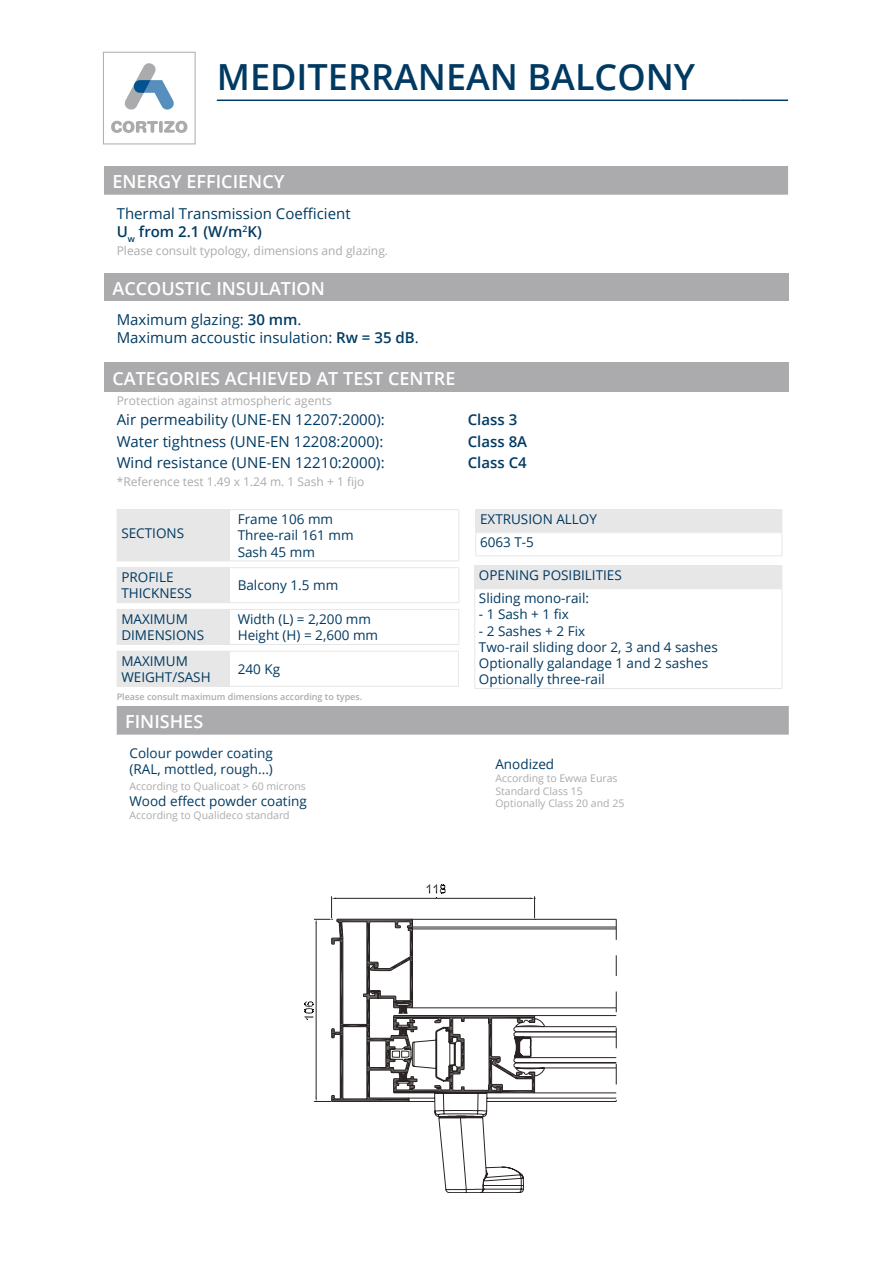
<style>
.page{position:relative;width:893px;height:1263px;background:#fff}
.page>*{position:absolute;margin:0;border:0;box-sizing:border-box;transform-origin:0 0}
.t1{font:600 36px "Open Sans";color:#003a62}
.t2{font:600 18px "Open Sans";color:#fff}
.t3{font:15px/18px "Open Sans";color:#003a62}
.t4{font:600 15px "Open Sans";color:#003a62}
.t5{font:13.5px/16.2px "Open Sans";color:#003a62}
.t6{font:12px "Open Sans";color:#ababad}
.t7{font:10.5px/12.6px "Open Sans";color:#ababad}
.t8{font:600 9px "Open Sans";color:#ababad}
.s1{font-weight:600}
</style>
<div class="page">
<svg style="left:103px;top:52px;width:93px;height:92px"></svg>
<div style="left:104px;top:166px;width:684px;height:29px;background:#ababad"></div>
<div style="left:104px;top:274px;width:684px;height:27px;background:#ababad"></div>
<div style="left:104px;top:362px;width:685px;height:29px;background:#ababad"></div>
<div style="left:117px;top:510px;width:112px;height:51px;background:#e7e7e8"></div>
<hr style="left:229px;top:509px;width:230px;height:1px;background:#e7e7e8">
<hr style="left:458px;top:510px;width:1px;height:50px;background:#e7e7e8">
<hr style="left:229px;top:560px;width:230px;height:1px;background:#e7e7e8">
<hr style="left:117px;top:509px;width:112px;height:1px;background:#e7e7e8">
<hr style="left:229px;top:510px;width:1px;height:50px;background:#e7e7e8">
<div style="left:117px;top:568px;width:112px;height:35px;background:#e7e7e8"></div>
<hr style="left:117px;top:567px;width:112px;height:1px;background:#e7e7e8">
<hr style="left:229px;top:567px;width:230px;height:1px;background:#e7e7e8">
<hr style="left:229px;top:568px;width:1px;height:34px;background:#e7e7e8">
<hr style="left:458px;top:568px;width:1px;height:34px;background:#e7e7e8">
<hr style="left:229px;top:602px;width:230px;height:1px;background:#e7e7e8">
<div style="left:117px;top:609px;width:112px;height:35px;background:#e7e7e8"></div>
<hr style="left:229px;top:609px;width:230px;height:1px;background:#e7e7e8">
<hr style="left:229px;top:610px;width:1px;height:34px;background:#e7e7e8">
<hr style="left:458px;top:610px;width:1px;height:34px;background:#e7e7e8">
<hr style="left:117px;top:644px;width:112px;height:1px;background:#e7e7e8">
<hr style="left:229px;top:644px;width:230px;height:1px;background:#e7e7e8">
<div style="left:117px;top:651px;width:112px;height:35px;background:#e7e7e8"></div>
<hr style="left:229px;top:651px;width:230px;height:1px;background:#e7e7e8">
<hr style="left:229px;top:652px;width:1px;height:34px;background:#e7e7e8">
<hr style="left:458px;top:652px;width:1px;height:34px;background:#e7e7e8">
<hr style="left:117px;top:686px;width:112px;height:1px;background:#e7e7e8">
<hr style="left:229px;top:686px;width:230px;height:1px;background:#e7e7e8">
<div style="left:476px;top:510px;width:306px;height:23px;background:#e7e7e8"></div>
<hr style="left:475px;top:509px;width:307px;height:1px;background:#e7e7e8">
<svg style="left:475px;top:510px;width:1px;height:45px"></svg>
<svg style="left:782px;top:510px;width:1px;height:45px"></svg>
<hr style="left:475px;top:555px;width:307px;height:1px;background:#e7e7e8">
<div style="left:475px;top:566px;width:307px;height:23px;background:#e7e7e8"></div>
<hr style="left:474px;top:565px;width:308px;height:1px;background:#e7e7e8">
<svg style="left:474px;top:566px;width:1px;height:22px"></svg>
<svg style="left:782px;top:566px;width:1px;height:22px"></svg>
<hr style="left:474px;top:588px;width:308px;height:1px;background:#e7e7e8">
<hr style="left:474px;top:589px;width:1px;height:99px;background:#e7e7e8">
<hr style="left:782px;top:589px;width:1px;height:99px;background:#e7e7e8">
<hr style="left:474px;top:688px;width:308px;height:1px;background:#e7e7e8">
<div style="left:117px;top:706px;width:672px;height:29px;background:#ababad"></div>
<hr style="left:217px;top:100px;width:523px;height:1px;background:#003a62">
<hr style="left:740px;top:100px;width:48px;height:1px;background:#003a62">
<svg style="left:434px;top:926px;width:183px;height:267px"></svg>
<svg style="left:304px;top:884px;width:231px;height:218px"></svg>
<h1 class="t1" style="left:217px;top:52px;width:480px">MEDITERRANEAN BALCONY</h1>
<h2 class="t2" style="left:112px;top:169px;width:173px">ENERGY EFFICIENCY</h2>
<p class="t3" style="left:117px;top:204px;width:235px">Thermal Transmission Coefficient<br><span class="s1">U</span><sub>w</sub> <span class="s1">from 2.1 (W/m</span><sup>2</sup><span class="s1">K)</span></p>
<p class="t6" style="left:117px;top:242px;width:273px">Please consult typology, dimensions and glazing.</p>
<h2 class="t2" style="left:112px;top:276px;width:214px">ACCOUSTIC INSULATION</h2>
<p class="t3" style="left:117px;top:310px;width:303px">Maximum glazing: <span class="s1">30 mm</span>.<br>Maximum accoustic insulation: <span class="s1">Rw = 35 dB</span>.</p>
<h2 class="t2" style="left:112px;top:366px;width:344px">CATEGORIES ACHIEVED AT TEST CENTRE</h2>
<p class="t6" style="left:117px;top:392px;width:217px">Protection against atmospheric agents</p>
<p class="t3" style="left:117px;top:411px;width:270px">Air permeability (UNE-EN 12207:2000):</p>
<p class="t4" style="left:468px;top:410px;width:51px">Class 3</p>
<p class="t3" style="left:117px;top:432px;width:268px">Water tightness (UNE-EN 12208:2000):</p>
<p class="t4" style="left:468px;top:431px;width:61px">Class 8A</p>
<p class="t3" style="left:117px;top:453px;width:269px">Wind resistance (UNE-EN 12210:2000):</p>
<p class="t4" style="left:468px;top:452px;width:60px">Class C4</p>
<p class="t6" style="left:117px;top:474px;width:249px">*Reference test 1.49 x 1.24 m. 1 Sash + 1 fijo</p>
<p class="t5" style="left:121px;top:525px;width:64px">SECTIONS</p>
<p class="t5" style="left:238px;top:511px;width:117px">Frame 106 mm<br>Three-rail 161 mm<br>Sash 45 mm</p>
<p class="t5" style="left:480px;top:507px;width:118px;line-height:23.1px">EXTRUSION ALLOY<br>6063 T-5</p>
<p class="t5" style="left:479px;top:563px;width:144px;line-height:23.1px">OPENING POSIBILITIES<br>Sliding mono-rail:</p>
<p class="t5" style="left:479px;top:606px;width:91px">- 1 Sash + 1 fix</p>
<p class="t5" style="left:479px;top:622px;width:240px">- 2 Sashes + 2 Fix<br>Two-rail sliding door 2, 3 and 4 sashes<br>Optionally galandage 1 and 2 sashes<br>Optionally three-rail</p>
<p class="t5" style="left:121px;top:569px;width:72px">PROFILE<br>THICKNESS</p>
<p class="t5" style="left:238px;top:577px;width:102px">Balcony 1.5 mm</p>
<p class="t5" style="left:121px;top:611px;width:84px">MAXIMUM<br>DIMENSIONS</p>
<p class="t5" style="left:238px;top:611px;width:142px">Width (L) = 2,200 mm<br>Height (H) = 2,600 mm</p>
<p class="t5" style="left:121px;top:652px;width:91px">MAXIMUM<br>WEIGHT/SASH</p>
<p class="t5" style="left:238px;top:660px;width:44px">240 Kg</p>
<p class="t8" style="left:117px;top:690px;width:247px">Please consult maximum dimensions according to types.</p>
<h2 class="t2" style="left:125px;top:709px;width:80px">FINISHES</h2>
<p class="t5" style="left:129px;top:744px;width:145px">Colour powder coating (RAL, mottled, rough...)</p>
<p class="t7" style="left:129px;top:780px;width:178px">According to Qualicoat &gt; 60 microns</p>
<p class="t5" style="left:129px;top:793px;width:179px">Wood effect powder coating</p>
<p class="t7" style="left:129px;top:808px;width:162px">According to Qualideco standard</p>
<p class="t5" style="left:495px;top:756px;width:60px">Anodized</p>
<p class="t7" style="left:495px;top:772px;width:131px">According to Ewwa Euras<br>Standard Class 15<br>Optionally Class 20 and 25</p>
</div>
